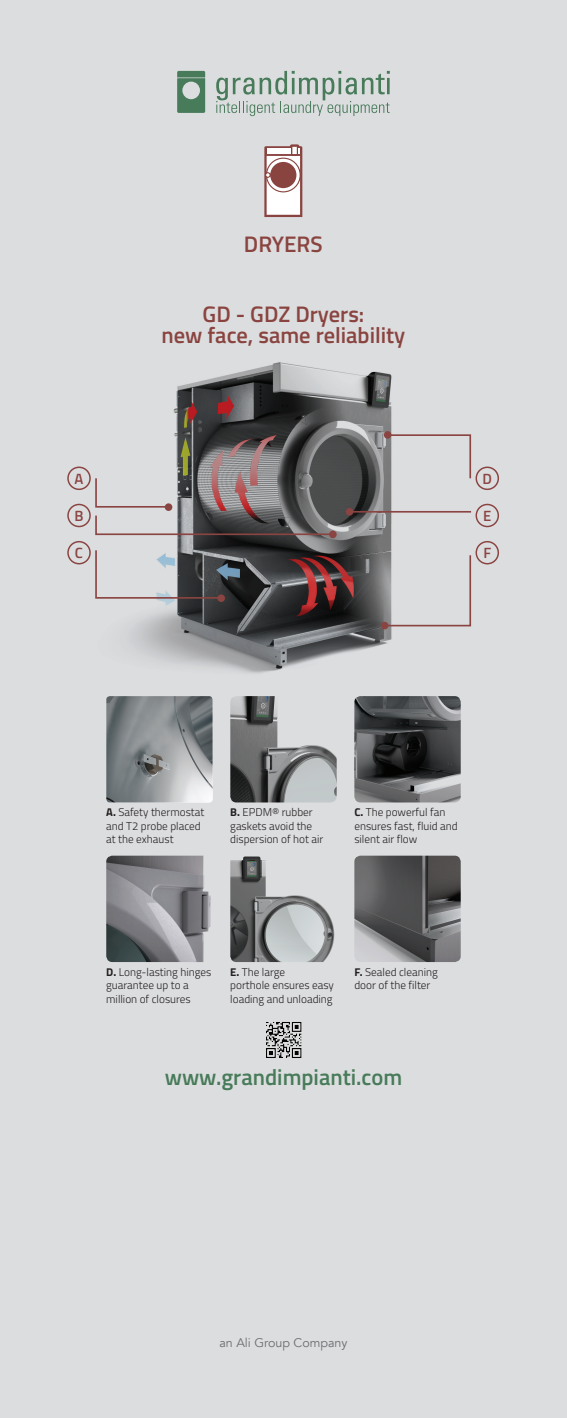
<style>
.page{position:relative;width:567px;height:1418px;background:#fff}
.page>*{position:absolute;margin:0;border:0;box-sizing:border-box;transform-origin:0 0}
.t1{font:600 22.5px/21.2px "Titillium";color:#8a4440;text-align:center}
.t2{font:600 22.5px "Titillium";color:#477b59}
.t3{font:600 14.85px "Titillium";color:#8a4441}
.t4{font:12.5px "Avenir";color:#6c6d70}
.t5{font:300 11.25px/13.5px "Titillium";color:#231f20}
.s1{font-weight:700}
</style>
<div class="page">
<div style="left:0;top:0;width:567px;height:1417px;background:#dcdddf"></div>
<svg style="left:264px;top:144px;width:38px;height:73px"></svg>
<img style="left:67px;top:362px;width:432px;height:311px">
<div style="left:67px;top:466px;width:24px;height:24px;border:1px solid #8a4441;border-radius:50%"></div>
<div style="left:475px;top:466px;width:24px;height:24px;border:1px solid #8a4441;border-radius:50%"></div>
<div style="left:67px;top:504px;width:24px;height:23px;border:1px solid #8a4441;border-radius:50%"></div>
<div style="left:475px;top:504px;width:24px;height:23px;border:1px solid #8a4441;border-radius:50%"></div>
<div style="left:67px;top:541px;width:24px;height:23px;border:1px solid #8a4441;border-radius:50%"></div>
<div style="left:475px;top:541px;width:24px;height:23px;border:1px solid #8a4441;border-radius:50%"></div>
<svg style="left:386px;top:433px;width:86px;height:47px"></svg>
<svg style="left:94px;top:548px;width:129px;height:51px"></svg>
<svg style="left:94px;top:476px;width:76px;height:32px"></svg>
<svg style="left:94px;top:514px;width:240px;height:22px"></svg>
<svg style="left:383px;top:553px;width:89px;height:74px"></svg>
<div style="left:384px;top:431px;width:7px;height:8px;background:#8a4441;border-radius:50%"></div>
<div style="left:217px;top:594px;width:8px;height:8px;background:#8a4441;border-radius:50%"></div>
<div style="left:165px;top:503px;width:7px;height:8px;background:#8a4441;border-radius:50%"></div>
<div style="left:329px;top:530px;width:8px;height:8px;background:#8a4441;border-radius:50%"></div>
<div style="left:346px;top:508px;width:7px;height:7px;background:#8a4441;border-radius:50%"></div>
<div style="left:381px;top:621px;width:7px;height:8px;background:#8a4441;border-radius:50%"></div>
<hr style="left:350px;top:511px;width:121px;height:1px;background:#8a4441">
<svg style="left:216px;top:71px;width:174px;height:45px"></svg>
<svg style="left:177px;top:71px;width:28px;height:42px"></svg>
<img style="left:230px;top:696px;width:107px;height:106px">
<img style="left:354px;top:696px;width:107px;height:106px">
<img style="left:106px;top:855px;width:105px;height:107px">
<img style="left:354px;top:855px;width:107px;height:107px">
<img style="left:230px;top:856px;width:105px;height:106px">
<img style="left:266px;top:1022px;width:36px;height:36px">
<img style="left:106px;top:696px;width:107px;height:106px">
<h1 class="t1" style="left:244px;top:233px;width:80px">DRYERS</h1>
<h1 class="t1" style="left:162px;top:302px;width:245px">GD - GDZ Dryers:<br>new face, same reliability</h1>
<h2 class="t3" style="left:75px;top:467px;width:10px">A</h2>
<h2 class="t3" style="left:482px;top:467px;width:11px">D</h2>
<h2 class="t3" style="left:74px;top:504px;width:11px">B</h2>
<h2 class="t3" style="left:483px;top:504px;width:10px">E</h2>
<h2 class="t3" style="left:75px;top:542px;width:10px">C</h2>
<h2 class="t3" style="left:483px;top:542px;width:9px">F</h2>
<p class="t5" style="left:106px;top:805px;width:100px"><span class="s1">A.</span> Safety thermostat and T2 probe placed at the exhaust</p>
<p class="t5" style="left:230px;top:805px;width:94px"><span class="s1">B.</span> EPDM® rubber gaskets avoid the dispersion of hot air</p>
<p class="t5" style="left:354px;top:805px;width:105px"><span class="s1">C.</span> The powerful fan ensures fast, fluid and silent air flow</p>
<p class="t5" style="left:106px;top:964px;width:107px"><span class="s1">D.</span> Long-lasting hinges guarantee up to a million of closures</p>
<p class="t5" style="left:230px;top:964px;width:105px"><span class="s1">E.</span> The large<br>porthole ensures easy loading and unloading</p>
<p class="t5" style="left:354px;top:964px;width:85px"><span class="s1">F.</span> Sealed cleaning door of the filter</p>
<h1 class="t2" style="left:165px;top:1060px;width:239px">www.grandimpianti.com</h1>
<p class="t4" style="left:219px;top:1335px;width:130px">an Ali Group Company</p>
</div>
